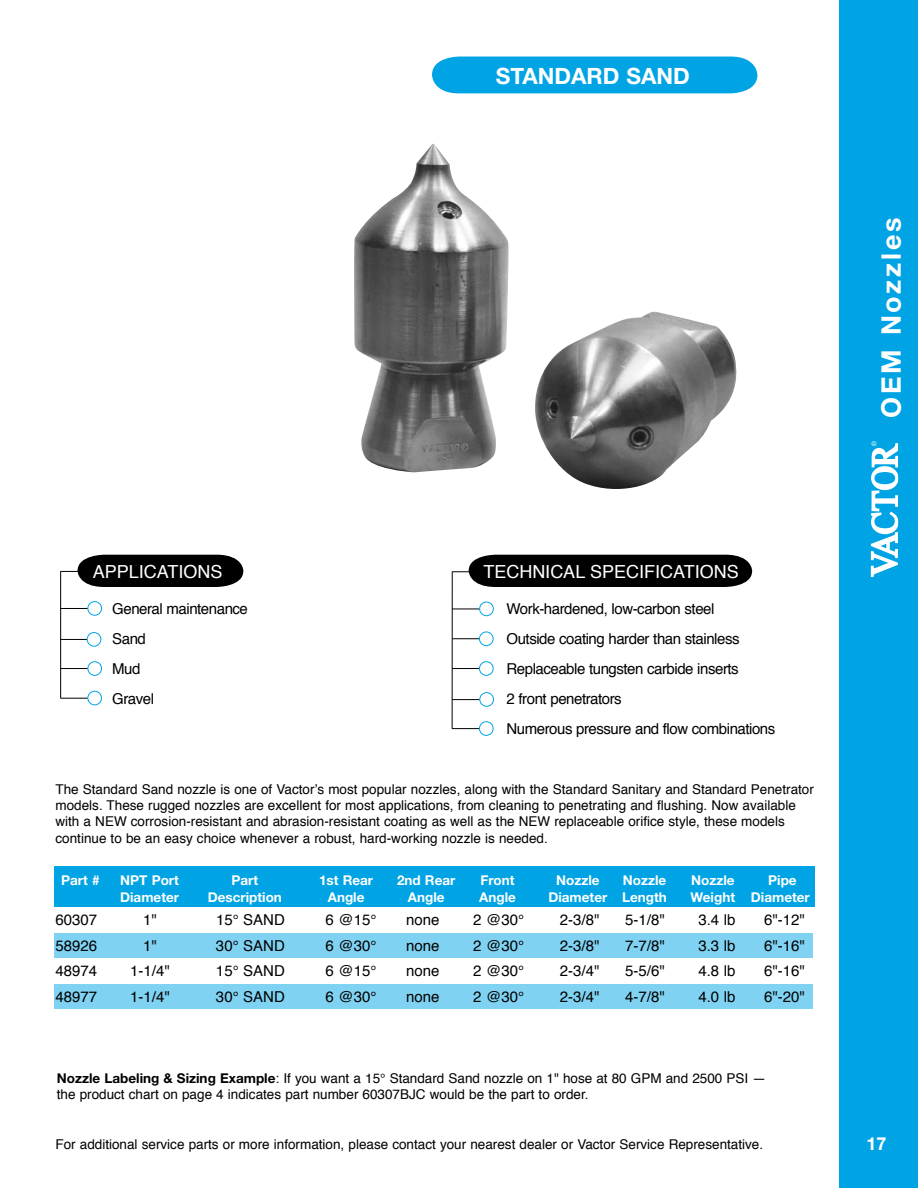
<style>
.page{position:relative;width:918px;height:1188px;background:#fff}
.page>*{position:absolute;margin:0;border:0;box-sizing:border-box;transform-origin:0 0}
.t1{font:700 27px "Helvetica Neue";letter-spacing:.1em;color:#fff}
.t2{font:700 22.5px "Helvetica Neue";color:#fff}
.t3{font:18px "Helvetica";color:#fff}
.t4{font:700 18px "Helvetica Neue";color:#fff}
.t5{font:15px/30px "Helvetica";letter-spacing:-.03em;color:#000}
.t6{font:13.5px/16.2px "Helvetica";color:#000}
.t7{font:700 13.5px "Helvetica Neue";color:#fff}
.s1{font-family:"Helvetica Neue";font-weight:700}
</style>
<div class="page">
<div style="left:54px;top:984px;width:759px;height:25px;background:#80d2f2"></div>
<img style="left:354px;top:144px;width:383px;height:345px">
<div style="left:432px;top:57px;width:325px;height:36px;background:#00a4e4"></div>
<svg style="left:452px;top:555px;width:300px;height:32px;background:#161616"></svg>
<svg style="left:61px;top:555px;width:182px;height:32px;background:#242424"></svg>
<div style="left:839px;top:0;width:79px;height:1188px;background:#00a4e4"></div>
<div style="left:54px;top:867px;width:761px;height:40px;background:#00a4e4"></div>
<div style="left:54px;top:933px;width:759px;height:24px;background:#80d2f2"></div>
<hr style="left:452px;top:572px;width:1px;height:157px;background:#000">
<svg style="left:452px;top:609px;width:27px;height:1px"></svg>
<svg style="left:452px;top:638px;width:27px;height:1px"></svg>
<div style="left:479px;top:632px;width:14px;height:14px;border:1px solid #00a4e4;border-radius:50%"></div>
<div style="left:479px;top:602px;width:15px;height:14px;border:1px solid #00a4e4;border-radius:50%"></div>
<svg style="left:452px;top:668px;width:27px;height:1px"></svg>
<div style="left:479px;top:661px;width:14px;height:15px;border:1px solid #00a4e4;border-radius:50%"></div>
<svg style="left:452px;top:699px;width:28px;height:1px"></svg>
<div style="left:480px;top:692px;width:14px;height:14px;border:1px solid #00a4e4;border-radius:50%"></div>
<svg style="left:452px;top:728px;width:27px;height:1px"></svg>
<div style="left:479px;top:722px;width:14px;height:14px;border:1px solid #00a4e4;border-radius:50%"></div>
<hr style="left:60px;top:571px;width:1px;height:127px;background:#000">
<svg style="left:61px;top:608px;width:27px;height:1px"></svg>
<div style="left:88px;top:601px;width:14px;height:14px;border:1px solid #00a4e4;border-radius:50%"></div>
<svg style="left:61px;top:668px;width:27px;height:1px"></svg>
<div style="left:88px;top:661px;width:14px;height:15px;border:1px solid #00a4e4;border-radius:50%"></div>
<svg style="left:61px;top:698px;width:27px;height:1px"></svg>
<div style="left:88px;top:691px;width:14px;height:14px;border:1px solid #00a4e4;border-radius:50%"></div>
<svg style="left:61px;top:639px;width:26px;height:1px"></svg>
<div style="left:87px;top:632px;width:14px;height:14px;border:1px solid #00a4e4;border-radius:50%"></div>
<svg style="left:871px;top:441px;width:27px;height:136px"></svg>
<h2 class="t2" style="left:496px;top:62px;width:32px">Standard</h2>
<h2 class="t2" style="left:626px;top:62px;width:32px">Sand</h2>
<h1 class="t1" style="left:874px;top:418px;width:201px;rotate:-90deg">OEM Nozzles</h1>
<h3 class="t3" style="left:93px;top:557px;width:131px">APPLICATIONS</h3>
<h3 class="t3" style="left:483px;top:557px;width:257px">TECHNICAL SPECIFICATIONS</h3>
<p class="t5" style="left:112px;top:593px;width:137px">General maintenance<br>Sand<br>Mud<br>Gravel</p>
<p class="t5" style="left:507px;top:594px;width:270px">Work-hardened, low-carbon steel<br>Outside coating harder than stainless Replaceable tungsten carbide inserts<br>2 front penetrators<br>Numerous pressure and flow combinations</p>
<p class="t6" style="left:55px;top:781px;width:760px">The Standard Sand nozzle is one of Vactor’s most popular nozzles, along with the Standard Sanitary and Standard Penetrator models. These rugged nozzles are excellent for most applications, from cleaning to penetrating and flushing. Now available with a NEW corrosion-resistant and abrasion-resistant coating as well as the NEW replaceable orifice style, these models continue to be an easy choice whenever a robust, hard-working nozzle is needed.</p>
<p class="t7" style="left:61px;top:872px;width:40px">Part #</p>
<p class="t7" style="left:120px;top:872px;width:60px">NPT Port</p>
<p class="t7" style="left:231px;top:872px;width:28px">Part</p>
<p class="t7" style="left:319px;top:872px;width:56px">1st Rear</p>
<p class="t7" style="left:397px;top:872px;width:60px">2nd Rear</p>
<p class="t7" style="left:481px;top:872px;width:36px">Front</p>
<p class="t7" style="left:556px;top:872px;width:45px">Nozzle</p>
<p class="t7" style="left:623px;top:872px;width:45px">Nozzle</p>
<p class="t7" style="left:691px;top:872px;width:45px">Nozzle</p>
<p class="t7" style="left:768px;top:872px;width:30px">Pipe</p>
<p class="t7" style="left:120px;top:888px;width:60px">Diameter</p>
<p class="t7" style="left:208px;top:888px;width:76px">Description</p>
<p class="t7" style="left:328px;top:888px;width:38px">Angle</p>
<p class="t7" style="left:408px;top:888px;width:38px">Angle</p>
<p class="t7" style="left:479px;top:888px;width:38px">Angle</p>
<p class="t7" style="left:548px;top:888px;width:120px">Diameter Length</p>
<p class="t7" style="left:691px;top:888px;width:121px">Weight Diameter</p>
<p class="t5" style="left:55px;top:905px;width:43px">60307</p>
<p class="t5" style="left:143px;top:905px;width:15px">1"</p>
<p class="t5" style="left:216px;top:905px;width:70px">15° SAND</p>
<p class="t5" style="left:326px;top:905px;width:52px">6 @15°</p>
<p class="t5" style="left:406px;top:905px;width:35px">none</p>
<p class="t5" style="left:473px;top:905px;width:52px">2 @30°</p>
<p class="t5" style="left:560px;top:905px;width:41px">2-3/8"</p>
<p class="t5" style="left:625px;top:905px;width:41px">5-1/8"</p>
<p class="t5" style="left:698px;top:905px;width:39px">3.4 lb</p>
<p class="t5" style="left:764px;top:905px;width:42px">6"-12"</p>
<p class="t5" style="left:55px;top:930px;width:43px">58926</p>
<p class="t5" style="left:143px;top:930px;width:15px">1"</p>
<p class="t5" style="left:216px;top:930px;width:70px">30° SAND</p>
<p class="t5" style="left:326px;top:930px;width:52px">6 @30°</p>
<p class="t5" style="left:406px;top:930px;width:35px">none</p>
<p class="t5" style="left:473px;top:930px;width:52px">2 @30°</p>
<p class="t5" style="left:560px;top:930px;width:41px">2-3/8"</p>
<p class="t5" style="left:625px;top:930px;width:41px">7-7/8"</p>
<p class="t5" style="left:698px;top:930px;width:39px">3.3 lb</p>
<p class="t5" style="left:764px;top:930px;width:42px">6"-16"</p>
<p class="t5" style="left:55px;top:956px;width:43px">48974</p>
<p class="t5" style="left:130px;top:956px;width:41px">1-1/4"</p>
<p class="t5" style="left:216px;top:956px;width:70px">15° SAND</p>
<p class="t5" style="left:326px;top:956px;width:52px">6 @15°</p>
<p class="t5" style="left:406px;top:956px;width:35px">none</p>
<p class="t5" style="left:473px;top:956px;width:52px">2 @30°</p>
<p class="t5" style="left:560px;top:956px;width:41px">2-3/4"</p>
<p class="t5" style="left:625px;top:956px;width:41px">5-5/6"</p>
<p class="t5" style="left:698px;top:956px;width:39px">4.8 lb</p>
<p class="t5" style="left:764px;top:956px;width:42px">6"-16"</p>
<p class="t5" style="left:55px;top:981px;width:43px">48977</p>
<p class="t5" style="left:130px;top:981px;width:41px">1-1/4"</p>
<p class="t5" style="left:216px;top:981px;width:70px">30° SAND</p>
<p class="t5" style="left:326px;top:981px;width:52px">6 @30°</p>
<p class="t5" style="left:406px;top:981px;width:35px">none</p>
<p class="t5" style="left:473px;top:981px;width:52px">2 @30°</p>
<p class="t5" style="left:560px;top:981px;width:41px">2-3/4"</p>
<p class="t5" style="left:625px;top:981px;width:41px">4-7/8"</p>
<p class="t5" style="left:698px;top:981px;width:39px">4.0 lb</p>
<p class="t5" style="left:764px;top:981px;width:42px">6"-20"</p>
<p class="t6" style="left:57px;top:1070px;width:711px"><span class="s1">Nozzle Labeling &amp; Sizing Example</span>: If you want a 15° Standard Sand nozzle on 1" hose at 80 GPM and 2500 PSI — the product chart on page 4 indicates part number 60307BJC would be the part to order.</p>
<p class="t6" style="left:56px;top:1136px;width:709px">For additional service parts or more information, please contact your nearest dealer or Vactor Service Representative.</p>
<h3 class="t4" style="left:866px;top:1133px;width:22px">17</h3>
</div>
